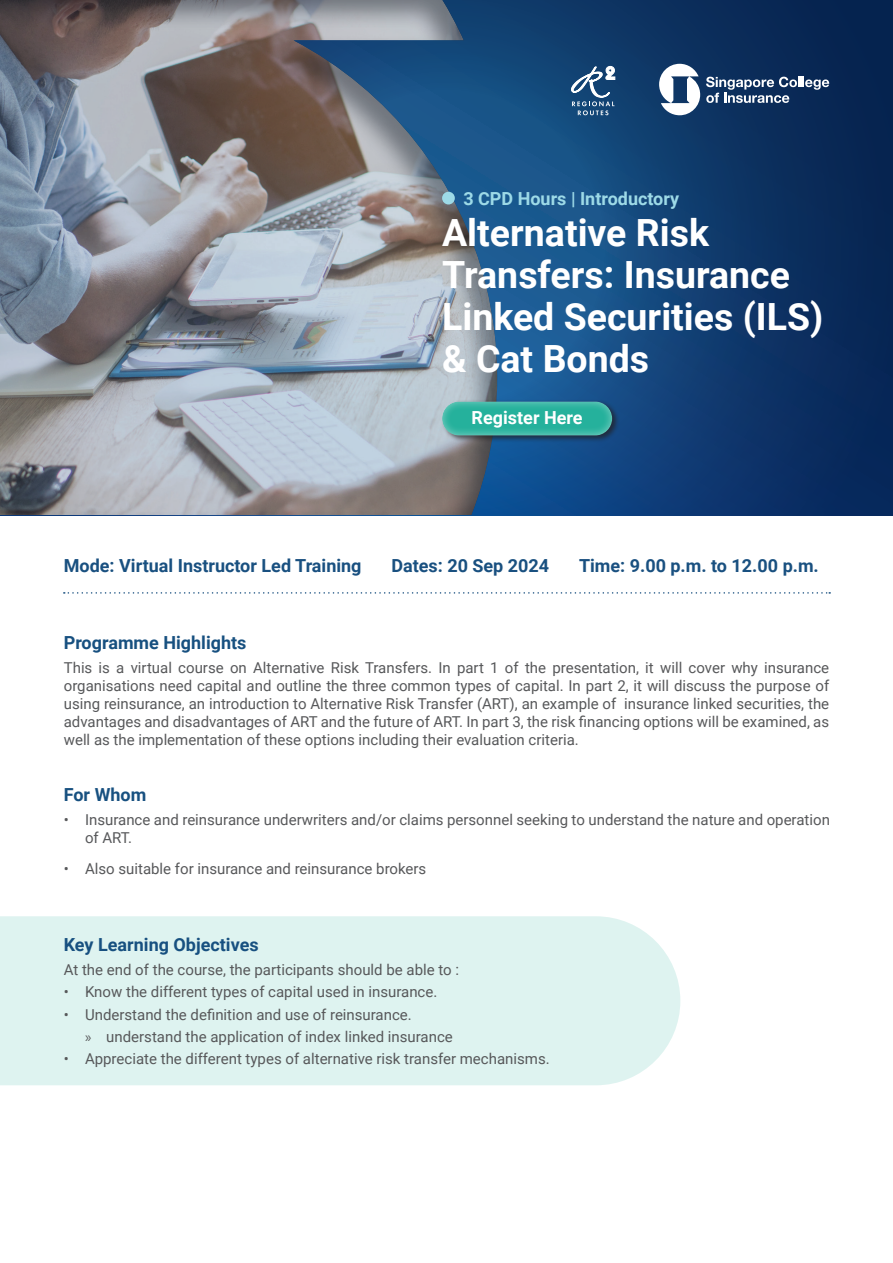
<style>
.page{position:relative;width:893px;height:1263px;background:#fff}
.page>*{position:absolute;margin:0;border:0;box-sizing:border-box;transform-origin:0 0}
.t1{font:700 37.5px/42px "Roboto";color:#fff}
.t2{font:700 18px "Roboto";color:#195080}
.t3{font:700 18px "Roboto";color:#175080}
.t4{font:700 18px "Roboto";color:#9ddae7}
.t5{font:700 18px "Roboto";color:#fff}
.t6{font:15px/18px "Roboto";color:#57585a}
.s1{font-family:"Myriad Pro"}
</style>
<div class="page">
<svg style="left:500px;top:592px;width:330px;height:2px"></svg>
<div style="left:0;top:916px;width:680px;height:169px;background:#def3f0"></div>
<svg style="left:499px;top:0;width:394px;height:516px;background:#0f3b6e"></svg>
<svg style="left:706px;top:77px;width:123px;height:26px;background:#4f6787"></svg>
<svg style="left:659px;top:64px;width:41px;height:51px"></svg>
<div style="left:0;top:0;width:499px;height:759px;background:#231f20;opacity:.5"></div>
<svg style="left:570px;top:64px;width:45px;height:51px;background:#476d93"></svg>
<div style="left:441px;top:399px;width:179px;height:43px;background:#231f20;opacity:.7"></div>
<div style="left:439px;top:400px;width:174px;height:38px;background:#fff;opacity:.5"></div>
<div style="left:442px;top:192px;width:13px;height:12px;background:#9ddae7;border-radius:50%"></div>
<p class="t4" style="left:463px;top:186px;width:217px">3 CPD Hours | Introductory</p>
<h1 class="t1" style="left:442px;top:210px;width:383px">Alternative Risk<br>Transfers: Insurance<br>Linked Securities (ILS) &amp; Cat Bonds</h1>
<p class="t5" style="left:472px;top:405px;width:112px">Register Here</p>
<p class="t2" style="left:64px;top:553px;width:299px">Mode: Virtual Instructor Led Training</p>
<p class="t2" style="left:391px;top:553px;width:159px">Dates: 20 Sep 2024</p>
<p class="t2" style="left:579px;top:553px;width:241px">Time: 9.00 p.m. to 12.00 p.m.</p>
<p class="t3" style="left:64px;top:630px;width:184px">Programme Highlights</p>
<p class="t6" style="left:64px;top:658px;width:767px;text-align:justify">This is a virtual course on Alternative Risk Transfers. In part 1 of the presentation, it will cover why insurance organisations need capital and outline the three common types of capital. In part 2, it will discuss the purpose of using reinsurance, an introduction to Alternative Risk Transfer (ART), an example of insurance linked securities, the advantages and disadvantages of ART and the future of ART. In part 3, the risk financing options will be examined, as well as the implementation of these options including their evaluation criteria.</p>
<p class="t3" style="left:64px;top:782px;width:84px">For Whom</p>
<p class="t6" style="left:85px;top:810px;width:746px;text-indent:-21px">• Insurance and reinsurance underwriters and/or claims personnel seeking to understand the nature and operation of ART.</p>
<p class="t6" style="left:64px;top:859px;width:364px">• Also suitable for insurance and reinsurance brokers</p>
<p class="t3" style="left:64px;top:932px;width:196px">Key Learning Objectives</p>
<p class="t6" style="left:64px;top:960px;width:397px">At the end of the course, the participants should be able to :</p>
<p class="t6" style="left:64px;top:982px;width:375px">• Know the different types of capital used in insurance.</p>
<p class="t6" style="left:85px;top:1002px;width:369px;line-height:22.2px;text-indent:-21px">• Understand the definition and use of reinsurance.<br><span class="s1">»</span> understand the application of index linked insurance</p>
<p class="t6" style="left:64px;top:1049px;width:487px">• Appreciate the different types of alternative risk transfer mechanisms.</p>
</div>
